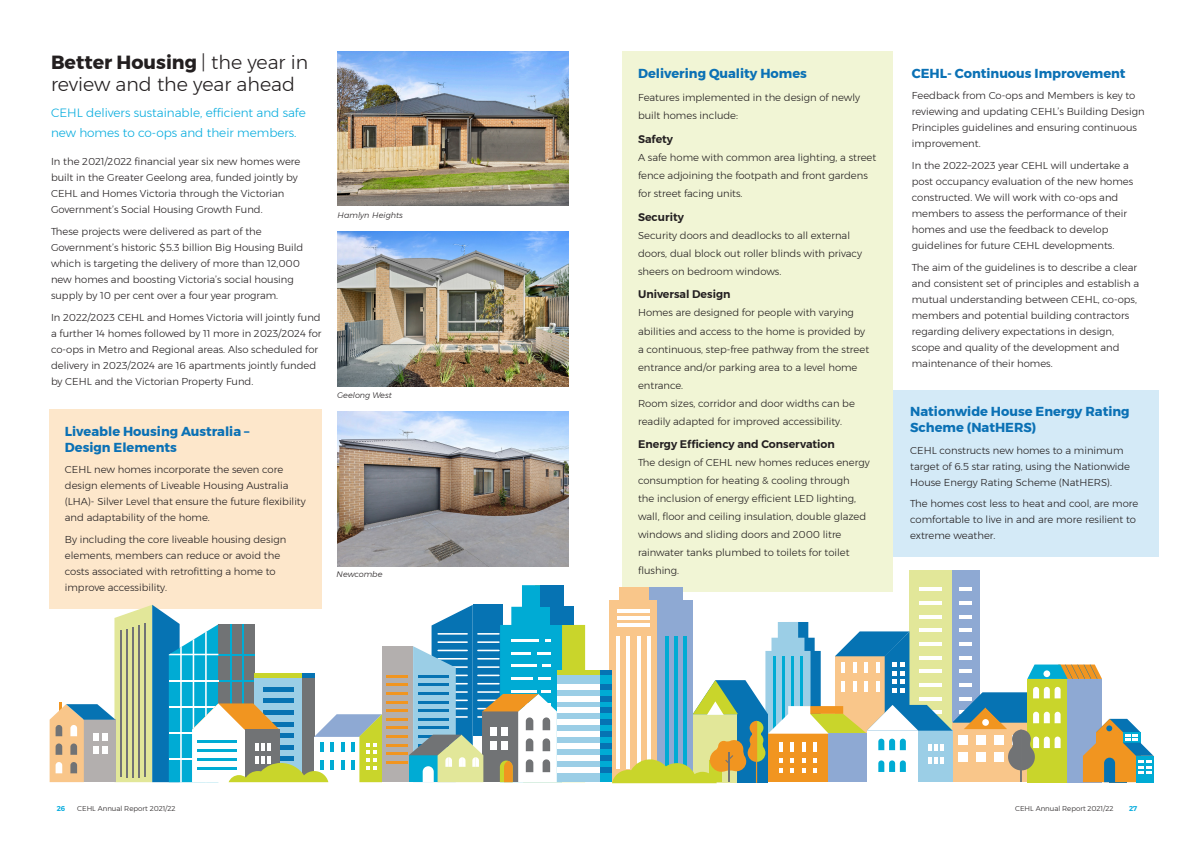
<style>
.page{position:relative;width:1191px;height:842px;background:#fff}
.page>*{position:absolute;margin:0;border:0;box-sizing:border-box;transform-origin:0 0}
.t1{font:300 19px/21.6px "Montserrat";color:#231f20}
.t2{font:700 13px/16px "Montserrat";color:#0b71b5}
.t3{font:300 12px/20px "Montserrat";color:#07acde}
.t4{font:600 11px "Montserrat";color:#231f20}
.t5{font:300 10px/16px "Montserrat";color:#231f20}
.t6{font:italic 300 8px "Montserrat";color:#231f20}
.t7{font:300 7px "Montserrat";color:#231f20}
.t8{font:600 7px "Montserrat";color:#07acde}
.s1{font-weight:700}
</style>
<div class="page">
<div style="left:622px;top:51px;width:271px;height:540px;background:#f1f5d5"></div>
<div style="left:893px;top:390px;width:265px;height:166px;background:#d4eaf7"></div>
<div style="left:50px;top:410px;width:272px;height:199px;background:#fde7cb"></div>
<img style="left:337px;top:412px;width:232px;height:154px">
<img style="left:337px;top:232px;width:232px;height:154px">
<img style="left:337px;top:51px;width:232px;height:155px">
<div style="left:908px;top:570px;width:71px;height:194px;background:#e2e799"></div>
<div style="left:951px;top:570px;width:28px;height:194px;background:#8ea9d3"></div>
<hr style="left:959px;top:587px;width:13px;height:4px;background:#fff">
<hr style="left:959px;top:601px;width:13px;height:4px;background:#fff">
<hr style="left:919px;top:587px;width:23px;height:4px;background:#fff">
<hr style="left:919px;top:601px;width:23px;height:4px;background:#fff">
<div style="left:382px;top:646px;width:31px;height:136px;background:#b3afae"></div>
<hr style="left:386px;top:675px;width:22px;height:3px;background:#f19520">
<hr style="left:386px;top:683px;width:22px;height:3px;background:#f19520">
<hr style="left:386px;top:692px;width:22px;height:3px;background:#f19520">
<hr style="left:386px;top:701px;width:22px;height:3px;background:#f19520">
<hr style="left:386px;top:709px;width:22px;height:3px;background:#f19520">
<hr style="left:386px;top:718px;width:22px;height:3px;background:#f19520">
<hr style="left:386px;top:726px;width:22px;height:3px;background:#f19520">
<hr style="left:386px;top:735px;width:22px;height:3px;background:#f19520">
<hr style="left:386px;top:744px;width:22px;height:3px;background:#f19520">
<hr style="left:386px;top:752px;width:22px;height:3px;background:#f19520">
<hr style="left:386px;top:761px;width:22px;height:3px;background:#f19520">
<svg style="left:409px;top:585px;width:176px;height:197px"></svg>
<div style="left:647px;top:587px;width:35px;height:20px;background:#8ea9d3"></div>
<div style="left:609px;top:601px;width:48px;height:181px;background:#f9c68a"></div>
<div style="left:657px;top:601px;width:36px;height:181px;background:#8ea9d3"></div>
<div style="left:618px;top:587px;width:30px;height:20px;background:#f9c68a"></div>
<hr style="left:617px;top:609px;width:32px;height:4px;background:#fff">
<div style="left:557px;top:674px;width:44px;height:108px;background:#9bcee6"></div>
<div style="left:601px;top:674px;width:11px;height:108px;background:#00abd4"></div>
<hr style="left:557px;top:670px;width:44px;height:4px;background:#c9d52b">
<hr style="left:601px;top:670px;width:11px;height:4px;background:#0673b3">
<div style="left:557px;top:684px;width:44px;height:5px;background:#fff"></div>
<div style="left:557px;top:696px;width:44px;height:5px;background:#fff"></div>
<div style="left:557px;top:708px;width:44px;height:5px;background:#fff"></div>
<div style="left:557px;top:720px;width:44px;height:5px;background:#fff"></div>
<div style="left:557px;top:731px;width:44px;height:6px;background:#fff"></div>
<div style="left:557px;top:743px;width:44px;height:6px;background:#fff"></div>
<div style="left:557px;top:755px;width:44px;height:6px;background:#fff"></div>
<div style="left:557px;top:767px;width:44px;height:6px;background:#fff"></div>
<div style="left:601px;top:684px;width:11px;height:5px;background:#0673b3"></div>
<div style="left:601px;top:696px;width:11px;height:5px;background:#0673b3"></div>
<div style="left:601px;top:708px;width:11px;height:5px;background:#0673b3"></div>
<div style="left:601px;top:720px;width:11px;height:5px;background:#0673b3"></div>
<div style="left:601px;top:731px;width:11px;height:6px;background:#0673b3"></div>
<div style="left:601px;top:743px;width:11px;height:6px;background:#0673b3"></div>
<div style="left:601px;top:755px;width:11px;height:6px;background:#0673b3"></div>
<div style="left:601px;top:767px;width:11px;height:6px;background:#0673b3"></div>
<svg style="left:50px;top:605px;width:332px;height:177px"></svg>
<svg style="left:612px;top:615px;width:541px;height:168px"></svg>
<p class="t1" style="left:51px;top:52px;width:259px"><span class="s1">Better Housing</span> | the year in review and the year ahead</p>
<p class="t3" style="left:51px;top:102px;width:256px">CEHL delivers sustainable, efficient and safe new homes to co-ops and their members.</p>
<p class="t5" style="left:51px;top:154px;width:251px">In the 2021/2022 financial year six new homes were built in the Greater Geelong area, funded jointly by CEHL and Homes Victoria through the Victorian Government’s Social Housing Growth Fund.</p>
<p class="t5" style="left:51px;top:223px;width:254px">These projects were delivered as part of the Government’s historic $5.3 billion Big Housing Build which is targeting the delivery of more than 12,000 new homes and boosting Victoria’s social housing supply by 10 per cent over a four year program.</p>
<p class="t5" style="left:51px;top:309px;width:272px">In 2022/2023 CEHL and Homes Victoria will jointly fund a further 14 homes followed by 11 more in 2023/2024 for co-ops in Metro and Regional areas. Also scheduled for delivery in 2023/2024 are 16 apartments jointly funded by CEHL and the Victorian Property Fund.</p>
<p class="t2" style="left:65px;top:423px;width:186px">Liveable Housing Australia –<br>Design Elements</p>
<p class="t5" style="left:65px;top:462px;width:242px">CEHL new homes incorporate the seven core design elements of Liveable Housing Australia (LHA)- Silver Level that ensure the future flexibility and adaptability of the home.</p>
<p class="t5" style="left:65px;top:531px;width:223px">By including the core liveable housing design elements, members can reduce or avoid the costs associated with retrofitting a home to improve accessibility.</p>
<p class="t6" style="left:337px;top:209px;width:67px">Hamlyn Heights</p>
<p class="t6" style="left:337px;top:389px;width:56px">Geelong West</p>
<p class="t6" style="left:337px;top:568px;width:47px">Newcombe</p>
<p class="t2" style="left:638px;top:65px;width:170px">Delivering Quality Homes</p>
<p class="t5" style="left:638px;top:89px;width:223px;line-height:18px">Features implemented in the design of newly built homes include:</p>
<p class="t4" style="left:638px;top:131px;width:37px">Safety</p>
<p class="t5" style="left:638px;top:148px;width:240px;line-height:18px">A safe home with common area lighting, a street fence adjoining the footpath and front gardens for street facing units.</p>
<p class="t4" style="left:638px;top:208px;width:47px">Security</p>
<p class="t5" style="left:638px;top:226px;width:225px;line-height:18px">Security doors and deadlocks to all external doors, dual block out roller blinds with privacy sheers on bedroom windows.</p>
<p class="t4" style="left:638px;top:286px;width:94px">Universal Design</p>
<p class="t5" style="left:638px;top:304px;width:233px;line-height:18px">Homes are designed for people with varying abilities and access to the home is provided by a continuous, step-free pathway from the street entrance and/or parking area to a level home entrance.</p>
<p class="t5" style="left:638px;top:394px;width:218px;line-height:18px">Room sizes, corridor and door widths can be readily adapted for improved accessibility.</p>
<p class="t4" style="left:638px;top:436px;width:198px">Energy Efficiency and Conservation</p>
<p class="t5" style="left:638px;top:453px;width:233px;line-height:18px">The design of CEHL new homes reduces energy consumption for heating &amp; cooling through<br>the inclusion of energy efficient LED lighting, wall, floor and ceiling insulation, double glazed windows and sliding doors and 2000 litre rainwater tanks plumbed to toilets for toilet flushing.</p>
<p class="t2" style="left:912px;top:65px;width:215px">CEHL- Continuous Improvement</p>
<p class="t5" style="left:912px;top:88px;width:234px">Feedback from Co-ops and Members is key to reviewing and updating CEHL’s Building Design Principles guidelines and ensuring continuous improvement.</p>
<p class="t5" style="left:912px;top:157px;width:223px">In the 2022–2023 year CEHL will undertake a post occupancy evaluation of the new homes constructed. We will work with co-ops and members to assess the performance of their homes and use the feedback to develop guidelines for future CEHL developments.</p>
<p class="t5" style="left:912px;top:259px;width:229px">The aim of the guidelines is to describe a clear and consistent set of principles and establish a mutual understanding between CEHL, co-ops, members and potential building contractors regarding delivery expectations in design, scope and quality of the development and maintenance of their homes.</p>
<p class="t2" style="left:910px;top:403px;width:221px">Nationwide House Energy Rating<br>Scheme (NatHERS)</p>
<p class="t5" style="left:910px;top:442px;width:221px">CEHL constructs new homes to a minimum target of 6.5 star rating, using the Nationwide<br>House Energy Rating Scheme (NatHERS).</p>
<p class="t5" style="left:910px;top:495px;width:230px">The homes cost less to heat and cool, are more comfortable to live in and are more resilient to extreme weather.</p>
<p class="t8" style="left:57px;top:803px;width:10px">26</p>
<p class="t7" style="left:77px;top:803px;width:100px">CEHL Annual Report 2021/22</p>
<p class="t7" style="left:1015px;top:803px;width:100px">CEHL Annual Report 2021/22</p>
<p class="t8" style="left:1129px;top:803px;width:10px">27</p>
</div>
